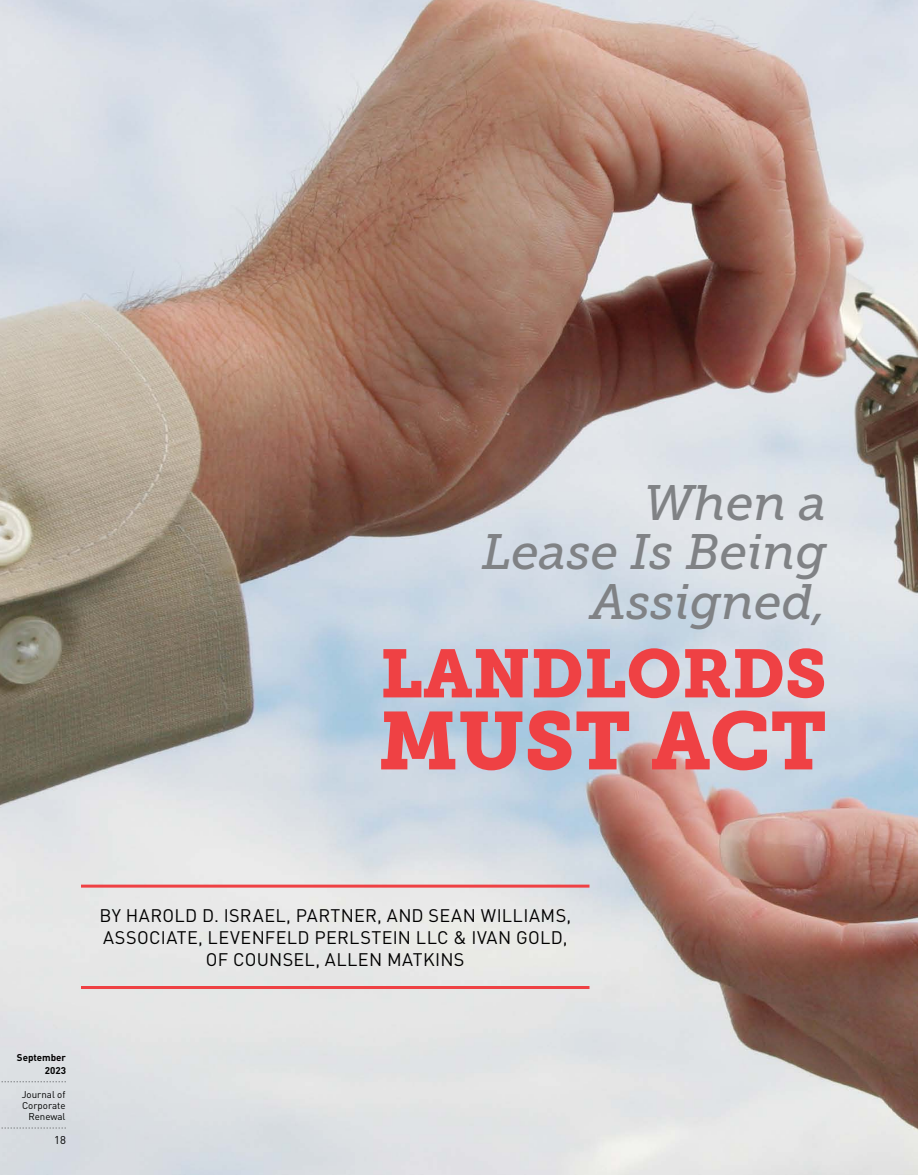
<style>
.page{position:relative;width:918px;height:1175px;background:#fff}
.page>*{position:absolute;margin:0;border:0;box-sizing:border-box;transform-origin:0 0}
.t1{font:81px "Museo Slab 900";color:#ef4144}
.t2{font:67.5px "Museo Slab 900";color:#ef4144}
.t3{font:italic 49.5px/49.5px "Museo Slab 500";color:#808285;text-align:right}
.t4{font:18px/21.6px "DINOT";letter-spacing:.02em;color:#000;text-align:center}
.t5{font:11.25px "DINOT";color:#000}
.t6{font:9.75px/11.2px "DINOT";color:#000;text-align:right}
.t7{font:700 9.75px/12.8px "DINOT";color:#000;text-align:right}
</style>
<div class="page">
<img style="left:0;top:0;width:918px;height:1174px">
<svg style="left:0;top:1081px;width:66px;height:1px"></svg>
<svg style="left:0;top:1127px;width:66px;height:1px"></svg>
<hr style="left:81px;top:986px;width:509px;height:3px;background:#ef4144">
<hr style="left:81px;top:884px;width:509px;height:3px;background:#ef4144">
<h3 class="t3" style="left:482px;top:478px;width:347px">When a<br>Lease Is Being<br>Assigned,</h3>
<h2 class="t2" style="left:380px;top:634px;width:448px">LANDLORDS</h2>
<h1 class="t1" style="left:378px;top:694px;width:450px">MUST ACT</h1>
<p class="t7" style="left:17px;top:1050px;width:51px">September<br>2023</p>
<p class="t6" style="left:22px;top:1088px;width:45px">Journal of<br>Corporate<br>Renewal</p>
<p class="t5" style="left:54px;top:1133px;width:13px">18</p>
<p class="t4" style="left:99px;top:904px;width:473px">BY HAROLD D. ISRAEL, PARTNER, AND SEAN WILLIAMS,<br>ASSOCIATE, LEVENFELD PERLSTEIN LLC &amp; IVAN GOLD,<br>OF COUNSEL, ALLEN MATKINS</p>
</div>
